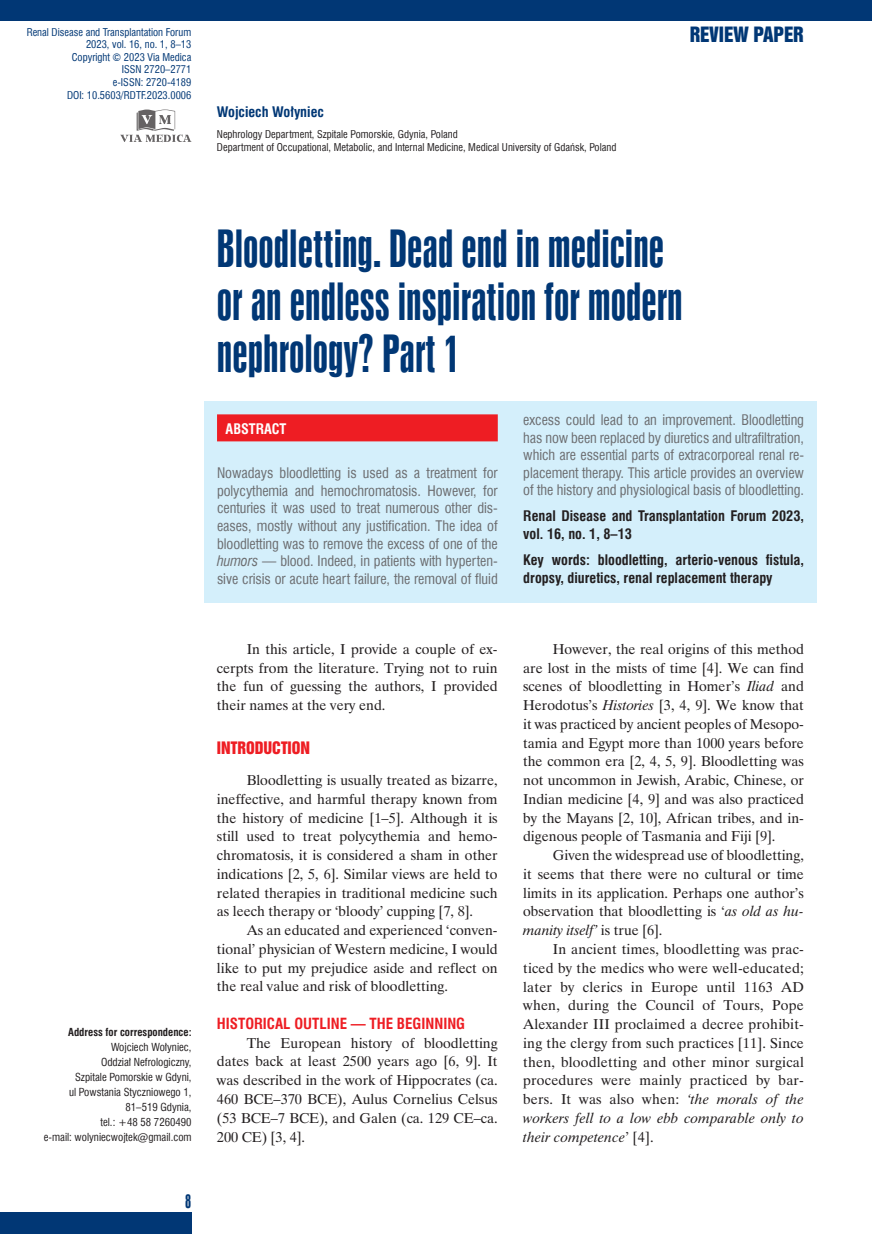
<style>
.page{position:relative;width:872px;height:1234px;background:#fff}
.page>*{position:absolute;margin:0;border:0;box-sizing:border-box;transform-origin:0 0}
._02_Tytul{font:48px/52.5px "Swis 924 EU";color:#013775}
.t1{font:19.35px "Swis 921 EU";color:#013775}
.t2{font:18px "Swis 924 EU";color:#013775}
._12_Srodtytul_1{font:15.75px "Swis 921 EU";color:#ee1d23}
._12_Srodtytul_2{font:700 15px "Swis 721 Cn EU";color:#ee1d23}
._08_Tekst{font:14.25px/18.8px "Time Ibis EE";color:#231f20;text-align:justify}
._06_Streszczenie_tek{font:14.25px/17.5px "Swis 721 Cn EU";letter-spacing:-.005em;color:#6c6d70;text-align:justify}
._06_Streszczenie_slo{font:700 14.25px/17.5px "Swis 721 Cn EU";color:#231f20}
._06_Streszczenie_pod{font:700 14.25px/17.5px "Swis 721 Cn EU";color:#231f20}
._03_Autor{font:700 14.25px "Swis 721 Cn EU";color:#013775}
._06_Streszczenie_tyt{font:700 14.25px "Swis 721 Cn EU";color:#fff}
._05_Adres_koresponde{font:10.8px/15px "Swis 721 Cn EU";color:#231f20;text-align:right}
._05_Adres_koresponde-2{font:700 10.8px "Swis 721 Cn EU";color:#231f20}
._03_Afiliacje{font:10.5px/12.6px "Swis 721 Cn EU";color:#231f20}
.t3{font:10.5px/12.6px "Swis 721 Cn EU";color:#013775;text-align:right}
.s1{font-style:italic}
</style>
<div class="page">
<div style="left:0;top:1212px;width:191px;height:21px;background:#013775"></div>
<div style="left:0;top:0;width:872px;height:21px;background:#013775"></div>
<svg style="left:120px;top:109px;width:71px;height:33px"></svg>
<div style="left:204px;top:401px;width:612px;height:201px;background:#d4effb"></div>
<div style="left:217px;top:414px;width:281px;height:27px;background:#ee1d23"></div>
<p class="t3" style="left:27px;top:25px;width:166px">Renal Disease and Transplantation Forum<br>2023, vol. 16, no. 1, 8–13<br>Copyright © 2023 Via Medica<br>ISSN 2720–2771<br>e-ISSN: 2720-4189<br>DOI: 10.5603/RDTF.2023.0006</p>
<h2 class="t1" style="left:689px;top:22px;width:116px">REVIEW PAPER</h2>
<p class="_03_Autor" style="left:217px;top:104px;width:108px">Wojciech Wołyniec</p>
<p class="_03_Afiliacje" style="left:217px;top:128px;width:401px">Nephrology Department, Szpitale Pomorskie, Gdynia, Poland<br>Department of Occupational, Metabolic, and Internal Medicine, Medical University of Gdańsk, Poland</p>
<p class="_02_Tytul" style="left:217px;top:223px;width:467px">Bloodletting. Dead end in medicine or an endless inspiration for modern nephrology? Part 1</p>
<p class="_05_Adres_koresponde-2" style="left:68px;top:1025px;width:125px">Address for correspondence:</p>
<p class="_05_Adres_koresponde" style="left:44px;top:1039px;width:149px">Wojciech Wołyniec,<br>Oddział Nefrologiczny,<br>Szpitale Pomorskie w Gdyni,<br>ul Powstania Styczniowego 1,<br>81–519 Gdynia,<br>tel.: +48 58 7260490<br>e-mail: wolyniecwojtek@gmail.com</p>
<p class="t2" style="left:185px;top:1190px;width:8px">8</p>
<p class="_06_Streszczenie_tyt" style="left:225px;top:420px;width:62px">ABSTRACT</p>
<p class="_06_Streszczenie_tek" style="left:217px;top:464px;width:282px">Nowadays bloodletting is used as a treatment for polycythemia and hemochromatosis. However, for centuries it was used to treat numerous other dis&shy;eases, mostly without any justification. The idea of bloodletting was to remove the excess of one of the <span class="s1">humors</span> — blood. Indeed, in patients with hyperten&shy;sive crisis or acute heart failure, the removal of fluid</p>
<p class="_08_Tekst" style="left:217px;top:639px;width:282px;text-indent:30px">In this article, I provide a couple of ex&shy;cerpts from the literature. Trying not to ruin the fun of guessing the authors, I provided their names at the very end.</p>
<p class="_12_Srodtytul_1" style="left:217px;top:737px;width:95px">INTRODUCTION</p>
<p class="_08_Tekst" style="left:217px;top:770px;width:282px;text-indent:30px">Bloodletting is usually treated as bizarre, ineffective, and harmful therapy known from the history of medicine [1–5]. Although it is still used to treat polycythemia and hemo&shy;chromatosis, it is considered a sham in other indications [2, 5, 6]. Similar views are held to related therapies in traditional medicine such as leech therapy or ‘bloody’ cupping [7, 8].</p>
<p class="_08_Tekst" style="left:217px;top:920px;width:282px;text-indent:30px">As an educated and experienced ‘conven&shy;tional’ physician of Western medicine, I would like to put my prejudice aside and reflect on the real value and risk of bloodletting.</p>
<p class="_12_Srodtytul_2" style="left:217px;top:1014px;width:250px">HISTORICAL OUTLINE — THE BEGINNING</p>
<p class="_08_Tekst" style="left:217px;top:1033px;width:282px;text-indent:30px">The European history of bloodletting dates back at least 2500 years ago [6, 9]. It was described in the work of Hippocrates (ca.<br>460 BCE–370 BCE), Aulus Cornelius Celsus (53 BCE–7 BCE), and Galen (ca. 129 CE–ca.<br>200 CE) [3, 4].</p>
<p class="_06_Streszczenie_tek" style="left:523px;top:411px;width:282px">excess could lead to an improvement. Bloodletting has now been replaced by diuretics and ultrafiltration, which are essential parts of extracorporeal renal re&shy;placement therapy. This article provides an overview of the history and physiological basis of bloodletting.</p>
<p class="_06_Streszczenie_pod" style="left:523px;top:508px;width:282px">Renal Disease and Transplantation Forum 2023, vol. 16, no. 1, 8–13</p>
<p class="_06_Streszczenie_slo" style="left:523px;top:551px;width:282px">Key words: bloodletting, arterio-venous fistula, dropsy, diuretics, renal replacement therapy</p>
<p class="_08_Tekst" style="left:523px;top:639px;width:282px;text-indent:30px">However, the real origins of this method are lost in the mists of time [4]. We can find scenes of bloodletting in Homer’s <span class="s1">Iliad</span> and Herodotus’s <span class="s1">Histories</span> [3, 4, 9]. We know that it was practiced by ancient peoples of Mesopo&shy;tamia and Egypt more than 1000 years before the common era [2, 4, 5, 9]. Bloodletting was not uncommon in Jewish, Arabic, Chinese, or Indian medicine [4, 9] and was also practiced by the Mayans [2, 10], African tribes, and in&shy;digenous people of Tasmania and Fiji [9].</p>
<p class="_08_Tekst" style="left:523px;top:845px;width:282px;text-indent:30px">Given the widespread use of bloodletting, it seems that there were no cultural or time limits in its application. Perhaps one author’s observation that bloodletting is ‘<span class="s1">as old as hu&shy;manity itself’</span> is true [6].</p>
<p class="_08_Tekst" style="left:523px;top:939px;width:282px;text-indent:30px">In ancient times, bloodletting was prac&shy;ticed by the medics who were well-educated; later by clerics in Europe until 1163 AD when, during the Council of Tours, Pope Alexander III proclaimed a decree prohibit&shy;ing the clergy from such practices [11]. Since then, bloodletting and other minor surgical procedures were mainly practiced by bar&shy;bers. It was also when: <span class="s1">‘the morals of the workers fell to a low ebb comparable only to their competence</span>’ [4].</p>
</div>
